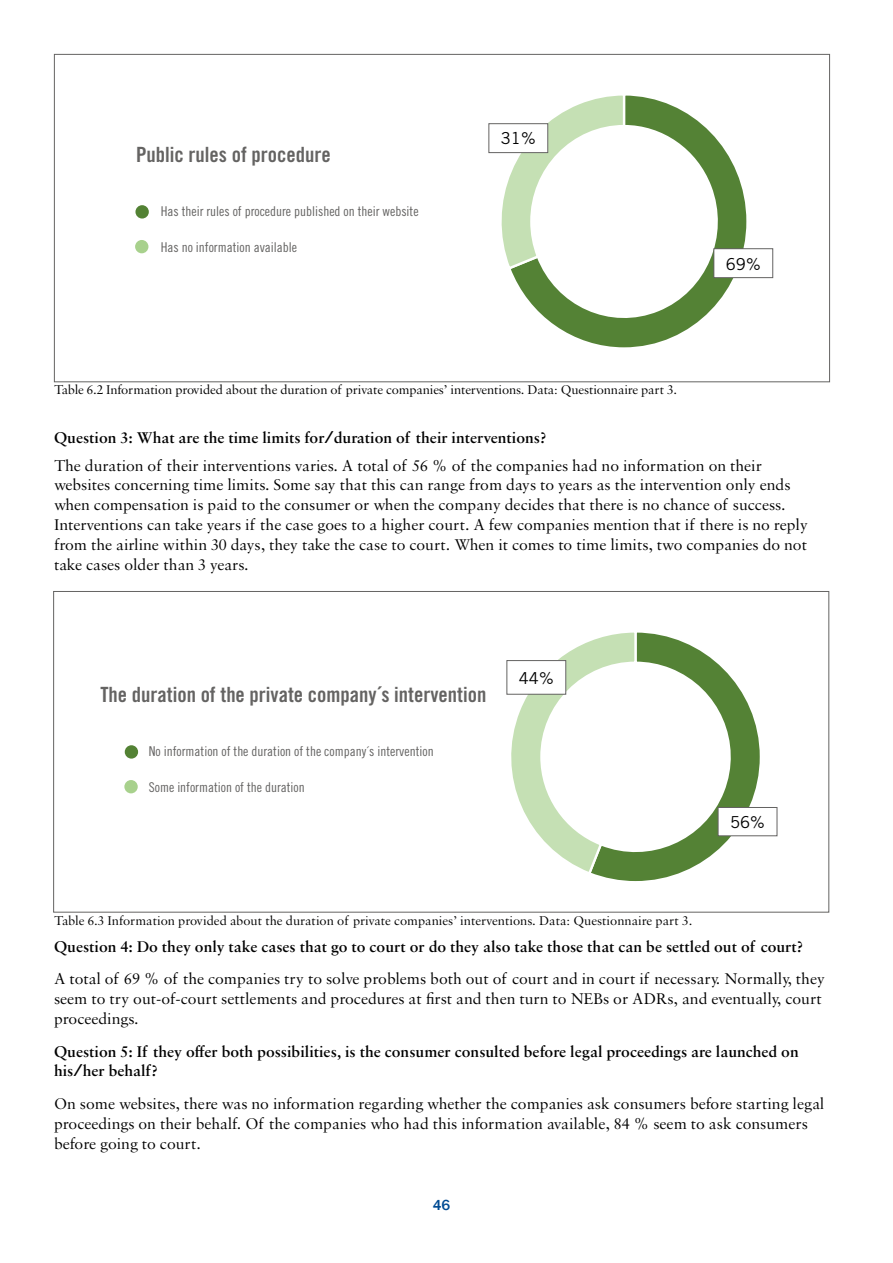
<style>
.page{position:relative;width:893px;height:1263px;background:#fff}
.page>*{position:absolute;margin:0;border:0;box-sizing:border-box;transform-origin:0 0}
.t1{font:21px "Trade Gothic LT Std Bd Cn 20";color:#646362}
.t2{font:16.5px/19.8px "Sabon MT Pro";color:#000}
.t3{font:600 16.5px/19.8px "Sabon MT Pro";color:#000}
.t4{font:16.5px "Trade Gothic LT Std";color:#000}
.t5{font:500 15px "Franklin Gothic";color:#004b93}
.t6{font:13.5px "Sabon MT Pro";letter-spacing:-.01em;color:#000}
.t7{font:13.5px "Trade Gothic LT Std Cn 18";color:#646362}
</style>
<div class="page">
<svg style="left:511px;top:95px;width:239px;height:253px"></svg>
<svg style="left:488px;top:95px;width:138px;height:176px"></svg>
<div style="left:489px;top:124px;width:59px;height:29px;background:#fff"></div>
<div style="left:488px;top:123px;width:60px;height:30px;border:1px solid #646362"></div>
<div style="left:714px;top:249px;width:59px;height:29px;background:#fff"></div>
<div style="left:713px;top:248px;width:60px;height:30px;border:1px solid #646362"></div>
<div style="left:135px;top:205px;width:14px;height:14px;background:#538234;border-radius:50%"></div>
<div style="left:135px;top:240px;width:13px;height:13px;background:#a8d18d;border-radius:50%"></div>
<svg style="left:601px;top:632px;width:162px;height:249px"></svg>
<svg style="left:511px;top:632px;width:127px;height:244px"></svg>
<div style="left:507px;top:660px;width:59px;height:34px;background:#fff"></div>
<div style="left:506px;top:660px;width:60px;height:35px;border:1px solid #646362"></div>
<div style="left:718px;top:807px;width:59px;height:29px;background:#fff"></div>
<div style="left:718px;top:807px;width:59px;height:29px;border:1px solid #646362"></div>
<div style="left:125px;top:745px;width:13px;height:14px;background:#538234;border-radius:50%"></div>
<div style="left:124px;top:780px;width:14px;height:13px;background:#a8d18d;border-radius:50%"></div>
<p class="t1" style="left:136px;top:142px;width:196px">Public rules of procedure</p>
<p class="t7" style="left:161px;top:203px;width:259px">Has their rules of procedure published on their website</p>
<p class="t7" style="left:161px;top:239px;width:138px">Has no information available</p>
<p class="t4" style="left:501px;top:128px;width:36px">31%</p>
<p class="t4" style="left:726px;top:254px;width:36px">69%</p>
<p class="t6" style="left:54px;top:381px;width:625px">Table 6.2 Information provided about the duration of private companies’ interventions. Data: Questionnaire part 3.</p>
<p class="t3" style="left:54px;top:428px;width:494px">Question 3: What are the time limits for/duration of their interventions?</p>
<p class="t2" style="left:54px;top:455px;width:755px">The duration of their interventions varies. A total of 56 % of the companies had no information on their websites concerning time limits. Some say that this can range from days to years as the intervention only ends when compensation is paid to the consumer or when the company decides that there is no chance of success.<br>Interventions can take years if the case goes to a higher court. A few companies mention that if there is no reply from the airline within 30 days, they take the case to court. When it comes to time limits, two companies do not take cases older than 3 years.</p>
<p class="t1" style="left:100px;top:682px;width:387px">The duration of the private company´s intervention</p>
<p class="t7" style="left:149px;top:743px;width:286px">No information of the duration of the company´s intervention</p>
<p class="t7" style="left:149px;top:779px;width:157px">Some information of the duration</p>
<p class="t4" style="left:519px;top:668px;width:36px">44%</p>
<p class="t4" style="left:730px;top:812px;width:36px">56%</p>
<p class="t6" style="left:54px;top:912px;width:640px">Table 6.3 Information provided about the duration of private companies’ interventions. Data: Questionnaire part 3.</p>
<p class="t3" style="left:54px;top:936px;width:751px">Question 4: Do they only take cases that go to court or do they also take those that can be settled out of court?</p>
<p class="t2" style="left:54px;top:969px;width:772px">A total of 69 % of the companies try to solve problems both out of court and in court if necessary. Normally, they seem to try out-of-court settlements and procedures at first and then turn to NEBs or ADRs, and eventually, court proceedings.</p>
<p class="t3" style="left:54px;top:1041px;width:746px">Question 5: If they offer both possibilities, is the consumer consulted before legal proceedings are launched on his/her behalf?</p>
<p class="t2" style="left:54px;top:1093px;width:772px">On some websites, there was no information regarding whether the companies ask consumers before starting legal proceedings on their behalf. Of the companies who had this information available, 84 % seem to ask consumers before going to court.</p>
<p class="t5" style="left:433px;top:1195px;width:19px">46</p>
</div>
